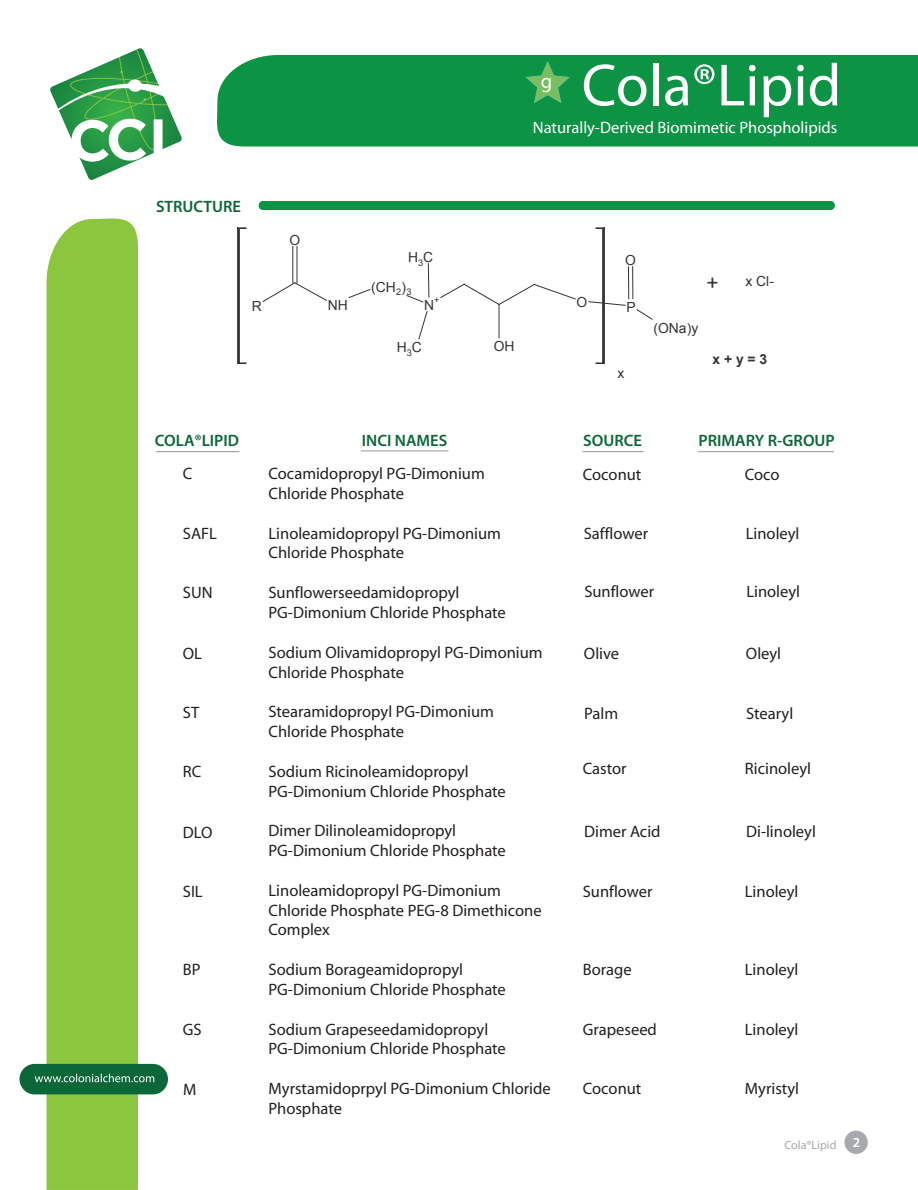
<style>
.page{position:relative;width:918px;height:1190px;background:#fff}
.page>*{position:absolute;margin:0;border:0;box-sizing:border-box;transform-origin:0 0}
.t1{font:60px "Myriad Pro";color:#fff}
.t2{font:20.85px "Arial";color:#323436}
.t3{font:20.55px "Helvetica";color:#fff}
.t4{font:16.5px/19.8px "Myriad";color:#231f20}
.t5{font:600 16.5px "Myriad Pro";color:#0c6738}
.t6{font:16.5px "Myriad Pro";color:#fff}
.t7{font:13.8px "Arial";color:#323436}
.t8{font:700 13.8px "Arial";color:#323436}
.t9{font:12px "Myriad Pro";color:#a8a9ad}
.t10{font:9.15px "Arial";color:#323436}
</style>
<div class="page">
<div style="left:46px;top:218px;width:92px;height:971px;background:#8bc63e"></div>
<svg style="left:20px;top:1063px;width:148px;height:31px;background:#28794d"></svg>
<div style="left:259px;top:201px;width:576px;height:9px;background:#0d9344"></div>
<svg style="left:844px;top:1130px;width:24px;height:23px"></svg>
<svg style="left:50px;top:48px;width:132px;height:132px"></svg>
<svg style="left:155px;top:451px;width:85px;height:1px"></svg>
<svg style="left:237px;top:227px;width:10px;height:137px"></svg>
<svg style="left:262px;top:246px;width:65px;height:56px"></svg>
<svg style="left:348px;top:289px;width:23px;height:9px"></svg>
<svg style="left:418px;top:311px;width:10px;height:29px"></svg>
<svg style="left:406px;top:263px;width:24px;height:40px"></svg>
<svg style="left:440px;top:283px;width:136px;height:55px"></svg>
<svg style="left:588px;top:227px;width:65px;height:137px"></svg>
<div style="left:217px;top:55px;width:701px;height:91px;background:#0d9344"></div>
<svg style="left:523px;top:59px;width:49px;height:45px;background:#31a150"></svg>
<svg style="left:361px;top:450px;width:88px;height:2px"></svg>
<svg style="left:582px;top:451px;width:62px;height:1px"></svg>
<svg style="left:698px;top:451px;width:136px;height:1px"></svg>
<p class="t5" style="left:156px;top:197px;width:87px">STRUCTURE</p>
<p class="t7" style="left:289px;top:231px;width:12px">O</p>
<p class="t7" style="left:252px;top:297px;width:12px">R</p>
<p class="t7" style="left:328px;top:296px;width:21px">NH</p>
<p class="t7" style="left:408px;top:248px;width:26px">H<sub>3</sub>C</p>
<p class="t7" style="left:371px;top:277px;width:42px">(CH<sub>2</sub>)<sub>3</sub></p>
<p class="t10" style="left:434px;top:293px;width:7px">+</p>
<p class="t7" style="left:424px;top:296px;width:12px">N</p>
<p class="t7" style="left:397px;top:338px;width:26px">H<sub>3</sub>C</p>
<p class="t1" style="left:582px;top:52px;width:261px">Cola®Lipid</p>
<p class="t6" style="left:533px;top:118px;width:306px">Naturally-Derived Biomimetic Phospholipids</p>
<p class="t3" style="left:541px;top:70px;width:13px">g</p>
<p class="t7" style="left:494px;top:337px;width:22px">OH</p>
<p class="t7" style="left:625px;top:251px;width:12px">O</p>
<p class="t7" style="left:577px;top:293px;width:12px">O</p>
<p class="t7" style="left:627px;top:298px;width:11px">P</p>
<p class="t7" style="left:617px;top:364px;width:8px">x</p>
<p class="t2" style="left:707px;top:269px;width:14px">+</p>
<p class="t7" style="left:746px;top:272px;width:30px">x Cl-</p>
<p class="t7" style="left:653px;top:319px;width:46px">(ONa)y</p>
<p class="t8" style="left:712px;top:350px;width:56px">x+y=3</p>
<p class="t5" style="left:155px;top:431px;width:86px">COLA®LIPID</p>
<p class="t5" style="left:583px;top:431px;width:60px">SOURCE</p>
<p class="t5" style="left:362px;top:431px;width:87px">INCI NAMES</p>
<p class="t5" style="left:699px;top:432px;width:138px">PRIMARY R-GROUP</p>
<p class="t4" style="left:183px;top:464px;width:11px">C</p>
<p class="t4" style="left:268px;top:464px;width:218px">Cocamidopropyl PG-Dimonium<br>Chloride Phosphate</p>
<p class="t4" style="left:268px;top:524px;width:234px">Linoleamidopropyl PG-Dimonium<br>Chloride Phosphate</p>
<p class="t4" style="left:268px;top:583px;width:239px">Sunflowerseedamidopropyl<br>PG-Dimonium Chloride Phosphate</p>
<p class="t4" style="left:268px;top:643px;width:276px">Sodium Olivamidopropyl PG-Dimonium<br>Chloride Phosphate</p>
<p class="t4" style="left:268px;top:702px;width:227px">Stearamidopropyl PG-Dimonium<br>Chloride Phosphate</p>
<p class="t4" style="left:268px;top:762px;width:239px">Sodium Ricinoleamidopropyl<br>PG-Dimonium Chloride Phosphate</p>
<p class="t4" style="left:268px;top:821px;width:239px">Dimer Dilinoleamidopropyl<br>PG-Dimonium Chloride Phosphate</p>
<p class="t4" style="left:268px;top:881px;width:275px">Linoleamidopropyl PG-Dimonium<br>Chloride Phosphate PEG-8 Dimethicone<br>Complex</p>
<p class="t4" style="left:268px;top:960px;width:239px">Sodium Borageamidopropyl<br>PG-Dimonium Chloride Phosphate</p>
<p class="t4" style="left:268px;top:1019px;width:239px">Sodium Grapeseedamidopropyl<br>PG-Dimonium Chloride Phosphate</p>
<p class="t4" style="left:268px;top:1079px;width:284px">Myrstamidoprpyl PG-Dimonium Chloride<br>Phosphate</p>
<p class="t4" style="left:183px;top:524px;width:36px">SAFL</p>
<p class="t4" style="left:183px;top:583px;width:31px">SUN</p>
<p class="t4" style="left:183px;top:644px;width:21px">OL</p>
<p class="t4" style="left:183px;top:703px;width:18px">ST</p>
<p class="t4" style="left:183px;top:762px;width:20px">RC</p>
<p class="t4" style="left:183px;top:823px;width:31px">DLO</p>
<p class="t4" style="left:183px;top:882px;width:21px">SIL</p>
<p class="t4" style="left:183px;top:960px;width:19px">BP</p>
<p class="t4" style="left:183px;top:1019px;width:20px">GS</p>
<p class="t4" style="left:183px;top:1080px;width:15px">M</p>
<p class="t4" style="left:583px;top:465px;width:60px">Coconut</p>
<p class="t4" style="left:745px;top:465px;width:36px">Coco</p>
<p class="t4" style="left:584px;top:524px;width:66px">Safflower</p>
<p class="t4" style="left:746px;top:524px;width:55px">Linoleyl</p>
<p class="t4" style="left:584px;top:582px;width:71px">Sunflower</p>
<p class="t4" style="left:746px;top:582px;width:55px">Linoleyl</p>
<p class="t4" style="left:584px;top:644px;width:37px">Olive</p>
<p class="t4" style="left:746px;top:644px;width:37px">Oleyl</p>
<p class="t4" style="left:584px;top:703px;width:35px">Palm</p>
<p class="t4" style="left:746px;top:703px;width:49px">Stearyl</p>
<p class="t4" style="left:583px;top:759px;width:45px">Castor</p>
<p class="t4" style="left:745px;top:759px;width:68px">Ricinoleyl</p>
<p class="t4" style="left:584px;top:822px;width:78px">Dimer Acid</p>
<p class="t4" style="left:746px;top:822px;width:71px">Di-linoleyl</p>
<p class="t4" style="left:583px;top:882px;width:71px">Sunflower</p>
<p class="t4" style="left:745px;top:882px;width:55px">Linoleyl</p>
<p class="t4" style="left:583px;top:960px;width:50px">Borage</p>
<p class="t4" style="left:745px;top:960px;width:55px">Linoleyl</p>
<p class="t4" style="left:583px;top:1020px;width:76px">Grapeseed</p>
<p class="t4" style="left:745px;top:1020px;width:55px">Linoleyl</p>
<p class="t4" style="left:583px;top:1079px;width:60px">Coconut</p>
<p class="t4" style="left:745px;top:1079px;width:56px">Myristyl</p>
<p class="t9" style="left:784px;top:1138px;width:77px">Cola®Lipid <sup>2</sup></p>
</div>
